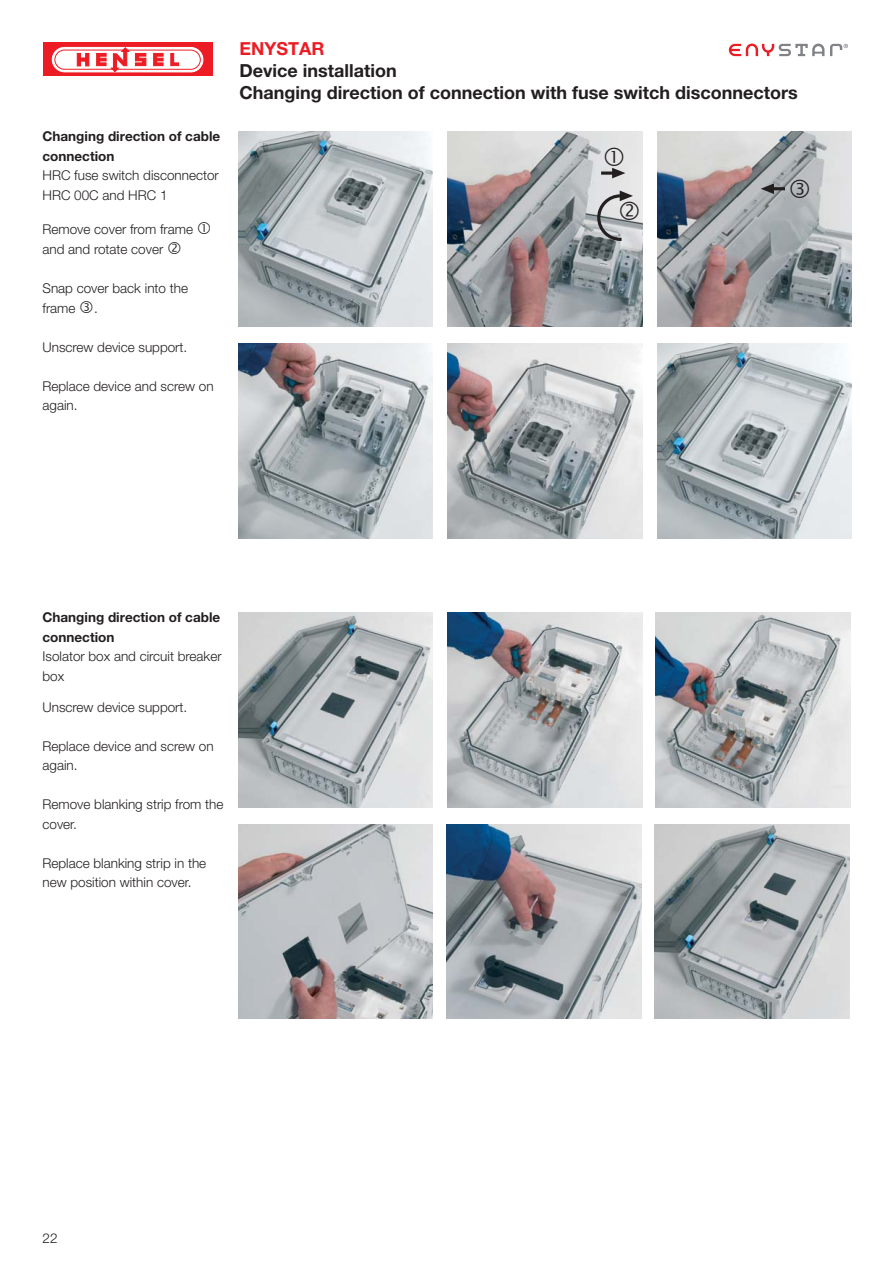
<style>
.page{position:relative;width:893px;height:1263px;background:#fff}
.page>*{position:absolute;margin:0;border:0;box-sizing:border-box;transform-origin:0 0}
.t1{font:700 18px/21.6px "Helvetica Neue LT Pro";color:#231f20}
.t2{font:700 18px "Helvetica Neue LT Pro";color:#ed1c24}
.t3{font:300 13.5px/19.5px "Helvetica Neue LT Pro";color:#231f20}
.t4{font:700 13.5px/19.5px "Helvetica Neue LT Pro";color:#231f20}
</style>
<div class="page">
<svg style="left:729px;top:44px;width:95px;height:12px"></svg>
<svg style="left:830px;top:44px;width:18px;height:12px"></svg>
<div style="left:43px;top:43px;width:169px;height:33px;background:#ed1c24"></div>
<svg style="left:52px;top:47px;width:151px;height:25px"></svg>
<img style="left:238px;top:132px;width:195px;height:195px">
<img style="left:238px;top:344px;width:195px;height:194px">
<img style="left:448px;top:344px;width:194px;height:194px">
<img style="left:657px;top:344px;width:195px;height:194px">
<img style="left:657px;top:132px;width:195px;height:195px">
<img style="left:448px;top:132px;width:194px;height:195px">
<svg style="left:601px;top:171px;width:4px;height:4px"></svg>
<img style="left:447px;top:612px;width:195px;height:195px">
<img style="left:238px;top:612px;width:195px;height:195px">
<img style="left:656px;top:612px;width:194px;height:195px">
<img style="left:238px;top:824px;width:195px;height:195px">
<img style="left:446px;top:824px;width:195px;height:195px">
<img style="left:655px;top:824px;width:194px;height:195px">
<svg style="left:605px;top:148px;width:20px;height:30px"></svg>
<svg style="left:596px;top:191px;width:43px;height:52px"></svg>
<svg style="left:761px;top:180px;width:48px;height:18px"></svg>
<p class="t4" style="left:43px;top:129px;width:179px">Changing direction of cable connection</p>
<p class="t3" style="left:43px;top:168px;width:178px">HRC fuse switch disconnector<br>HRC 00C and HRC 1</p>
<p class="t3" style="left:43px;top:221px;width:152px">Remove cover from frame and and rotate cover</p>
<p class="t3" style="left:43px;top:280px;width:147px">Snap cover back into the frame</p>
<p class="t3" style="left:94px;top:300px;width:5px">.</p>
<p class="t3" style="left:43px;top:339px;width:146px">Unscrew device support.</p>
<p class="t3" style="left:43px;top:378px;width:173px">Replace device and screw on again.</p>
<h1 class="t2" style="left:240px;top:43px;width:87px">ENYSTAR</h1>
<h1 class="t1" style="left:240px;top:62px;width:560px">Device installation<br>Changing direction of connection with fuse switch disconnectors</h1>
<p class="t4" style="left:43px;top:609px;width:179px">Changing direction of cable connection</p>
<p class="t3" style="left:43px;top:648px;width:181px">Isolator box and circuit breaker box</p>
<p class="t3" style="left:43px;top:699px;width:146px">Unscrew device support.</p>
<p class="t3" style="left:43px;top:738px;width:173px">Replace device and screw on again.</p>
<p class="t3" style="left:43px;top:796px;width:183px">Remove blanking strip from the cover.</p>
<p class="t3" style="left:43px;top:855px;width:165px">Replace blanking strip in the new position within cover.</p>
<p class="t3" style="left:43px;top:1230px;width:17px">22</p>
</div>
